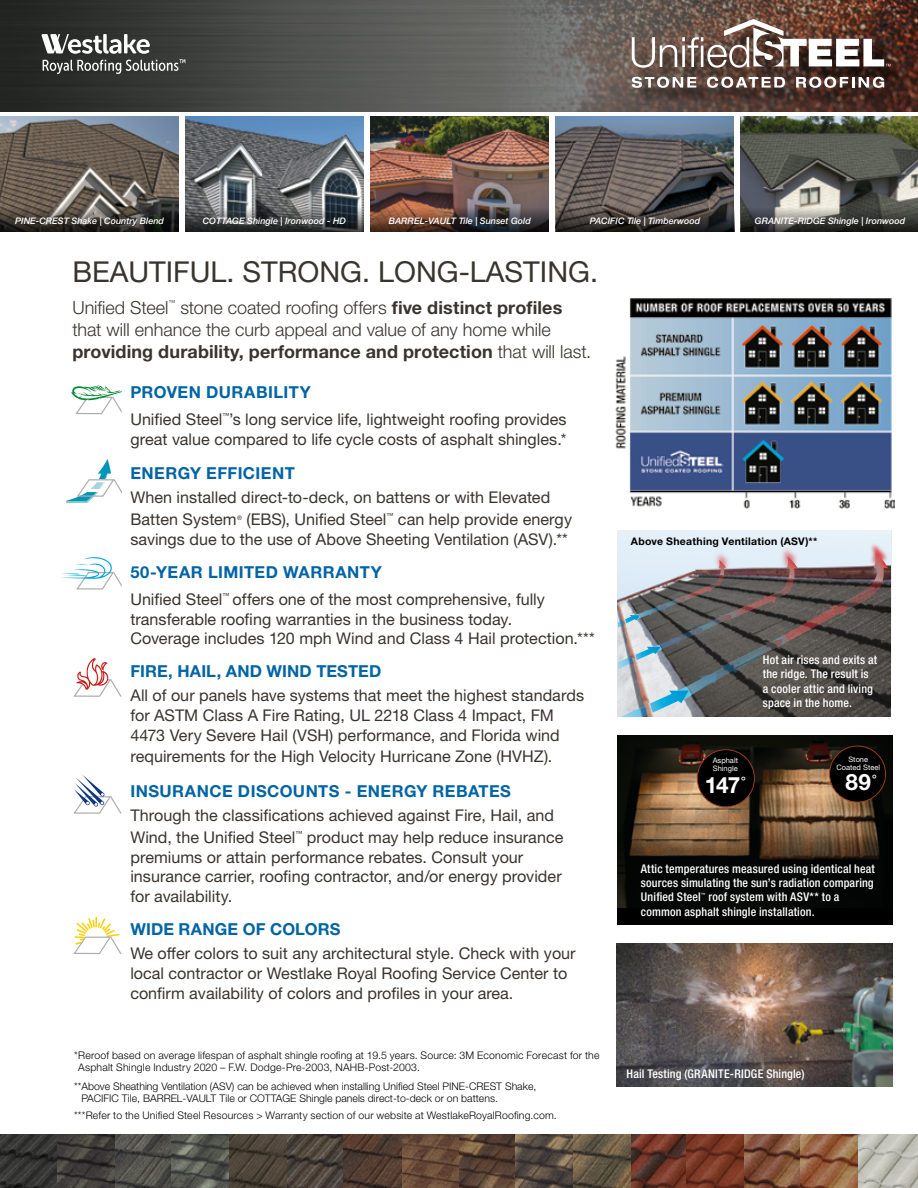
<style>
.page{position:relative;width:918px;height:1188px;background:#fff}
.page>*{position:absolute;margin:0;border:0;box-sizing:border-box;transform-origin:0 0}
.t1{font:28.8px "Helvetica Neue LT Std";color:#39342e}
.t2{font:700 22.5px "Helvetica Neue LT Std";color:#fff}
.t3{font:300 18px/22.2px "Helvetica Neue LT Std";color:#39342e}
.t4{font:700 16.5px "Helvetica Neue LT Std";letter-spacing:.025em;color:#0064a5}
.t5{font:700 16.5px "Helvetica Neue LT Std";letter-spacing:.005em;color:#0064a5}
.t6{font:16.2px/19.8px "Helvetica Neue LT Std";color:#39342e}
.t7{font:500 condensed 12px/14.4px "Helvetica Neue LT Std";letter-spacing:.015em;color:#fff}
.t8{font:300 10.5px/12px "Helvetica Neue LT Std";letter-spacing:.01em;color:#000}
.t9{font:700 10.5px "Helvetica Neue LT Std";letter-spacing:.025em;color:#000}
.t10{font:italic 500 9px "Helvetica Neue LT Std";color:#fff}
.t11{font:7.5px/7.5px "Helvetica Neue LT Std";color:#fff}
.t12{font:7.05px "Helvetica Neue LT Std";color:#39342e}
.t13{font:300 7.05px "Helvetica Neue LT Std";color:#39342e}
.t14{font:6.15px "Helvetica Neue LT Std";color:#39342e}
.t15{font:500 condensed 4.35px "Helvetica Neue LT Std";color:#fff}
.s1{font-weight:700}
</style>
<div class="page">
<img style="left:1px;top:0;width:472px;height:111px">
<img style="left:473px;top:0;width:445px;height:111px">
<img style="left:615px;top:298px;width:279px;height:211px">
<img style="left:618px;top:531px;width:273px;height:186px">
<img style="left:693px;top:538px;width:47px;height:15px">
<img style="left:827px;top:531px;width:64px;height:56px">
<img style="left:748px;top:531px;width:60px;height:22px">
<svg style="left:618px;top:553px;width:270px;height:164px;background:#6b6867"></svg>
<img style="left:618px;top:602px;width:48px;height:115px">
<img style="left:617px;top:943px;width:276px;height:143px">
<div style="left:617px;top:735px;width:276px;height:190px;background:#000"></div>
<img style="left:617px;top:735px;width:275px;height:172px">
<div style="left:697px;top:750px;width:57px;height:57px;background:#000;border-radius:50%"></div>
<div style="left:697px;top:749px;width:58px;height:58px;border:1px solid #9a3b1e;border-radius:50%"></div>
<div style="left:830px;top:746px;width:56px;height:56px;background:#000;border-radius:50%"></div>
<div style="left:829px;top:746px;width:57px;height:57px;border:1px solid #9a3b1e;border-radius:50%"></div>
<svg style="left:61px;top:557px;width:61px;height:33px"></svg>
<svg style="left:73px;top:917px;width:49px;height:37px"></svg>
<svg style="left:71px;top:386px;width:51px;height:28px"></svg>
<svg style="left:66px;top:459px;width:56px;height:44px"></svg>
<svg style="left:73px;top:775px;width:49px;height:39px"></svg>
<svg style="left:73px;top:658px;width:49px;height:39px"></svg>
<img style="left:688px;top:1134px;width:230px;height:54px">
<img style="left:0;top:1134px;width:688px;height:54px">
<svg style="left:42px;top:34px;width:143px;height:40px"></svg>
<img style="left:0;top:117px;width:179px;height:90px">
<img style="left:185px;top:117px;width:179px;height:90px">
<img style="left:371px;top:117px;width:178px;height:90px">
<img style="left:556px;top:117px;width:178px;height:90px">
<img style="left:741px;top:117px;width:177px;height:90px">
<svg style="left:0;top:207px;width:179px;height:24px;background:#3f3c36"></svg>
<svg style="left:371px;top:207px;width:178px;height:24px;background:#553e35"></svg>
<svg style="left:185px;top:207px;width:179px;height:24px;background:#45484a"></svg>
<svg style="left:556px;top:207px;width:178px;height:24px;background:#3a3532"></svg>
<svg style="left:741px;top:207px;width:177px;height:24px;background:#4f504c"></svg>
<div style="left:634px;top:21px;width:275px;height:86px;background:#000;opacity:.75"></div>
<svg style="left:632px;top:77px;width:64px;height:11px"></svg>
<svg style="left:707px;top:77px;width:78px;height:11px"></svg>
<svg style="left:796px;top:77px;width:88px;height:11px"></svg>
<svg style="left:632px;top:19px;width:259px;height:49px"></svg>
<p class="t10" style="left:15px;top:216px;width:150px">PINE-CREST Shake | Country Blend</p>
<p class="t10" style="left:203px;top:216px;width:145px">COTTAGE Shingle | Ironwood - HD</p>
<p class="t10" style="left:389px;top:216px;width:144px">BARREL-VAULT Tile | Sunset Gold</p>
<p class="t10" style="left:590px;top:216px;width:112px">PACIFIC Tile | Timberwood</p>
<p class="t10" style="left:755px;top:216px;width:152px">GRANITE-RIDGE Shingle | Ironwood</p>
<h1 class="t1" style="left:72px;top:255px;width:527px">BEAUTIFUL. STRONG. LONG-LASTING.</h1>
<p class="t3" style="left:72px;top:296px;width:98px">Unified Steel</p>
<p class="t13" style="left:168px;top:298px;width:8px">™</p>
<p class="t3" style="left:72px;top:296px;width:520px;text-indent:108px">stone coated roofing offers <span class="s1">five distinct profiles </span>that will enhance the curb appeal and value of any home while <span class="s1">providing durability, performance and protection</span> that will last.</p>
<p class="t4" style="left:130px;top:382px;width:182px">PROVEN DURABILITY</p>
<p class="t6" style="left:130px;top:409px;width:438px">Unified Steel ’s long service life, lightweight roofing provides</p>
<p class="t12" style="left:222px;top:411px;width:8px">™</p>
<p class="t6" style="left:130px;top:429px;width:438px">great value compared to life cycle costs of asphalt shingles.*</p>
<p class="t4" style="left:130px;top:462px;width:166px">ENERGY EFFICIENT</p>
<p class="t6" style="left:130px;top:485px;width:421px;line-height:22.2px">When installed direct-to-deck, on battens or with Elevated<br>Batten System</p>
<p class="t14" style="left:237px;top:514px;width:6px">®</p>
<p class="t6" style="left:246px;top:509px;width:142px">(EBS), Unified Steel</p>
<p class="t12" style="left:387px;top:511px;width:8px">™</p>
<p class="t6" style="left:130px;top:509px;width:443px;text-align:right">can help provide energy<br>savings due to the use of Above Sheeting Ventilation (ASV).**</p>
<p class="t4" style="left:130px;top:562px;width:253px">50-YEAR LIMITED WARRANTY</p>
<p class="t6" style="left:130px;top:589px;width:94px">Unified Steel</p>
<p class="t12" style="left:222px;top:591px;width:8px">™</p>
<p class="t6" style="left:130px;top:589px;width:466px;text-indent:102px">offers one of the most comprehensive, fully transferable roofing warranties in the business today.<br>Coverage includes 120 mph Wind and Class 4 Hail protection.***</p>
<p class="t5" style="left:130px;top:661px;width:253px">FIRE, HAIL, AND WIND TESTED</p>
<p class="t6" style="left:130px;top:685px;width:455px">All of our panels have systems that meet the highest standards for ASTM Class A Fire Rating, UL 2218 Class 4 Impact, FM 4473 Very Severe Hail (VSH) performance, and Florida wind requirements for the High Velocity Hurricane Zone (HVHZ).</p>
<p class="t4" style="left:130px;top:781px;width:382px">INSURANCE DISCOUNTS - ENERGY REBATES</p>
<p class="t6" style="left:130px;top:804px;width:425px;line-height:22.2px">Through the classifications achieved against Fire, Hail, and<br>Wind, the Unified Steel</p>
<p class="t12" style="left:295px;top:829px;width:8px">™</p>
<p class="t6" style="left:130px;top:827px;width:435px;text-indent:177px">product may help reduce insurance premiums or attain performance rebates. Consult your insurance carrier, roofing contractor, and/or energy provider for availability.</p>
<p class="t5" style="left:130px;top:919px;width:212px">WIDE RANGE OF COLORS</p>
<p class="t6" style="left:130px;top:943px;width:447px">We offer colors to suit any architectural style. Check with your local contractor or Westlake Royal Roofing Service Center to confirm availability of colors and profiles in your area.</p>
<p class="t8" style="left:78px;top:1049px;width:523px;text-indent:-4px">*Reroof based on average lifespan of asphalt shingle roofing at 19.5 years. Source: 3M Economic Forecast for the<br>Asphalt Shingle Industry 2020 – F.W. Dodge-Pre-2003, NAHB-Post-2003.</p>
<p class="t8" style="left:81px;top:1080px;width:456px;text-indent:-7px">**Above Sheathing Ventilation (ASV) can be achieved when installing Unified Steel PINE-CREST Shake,<br>PACIFIC Tile, BARREL-VAULT Tile or COTTAGE Shingle panels direct-to-deck or on battens.</p>
<p class="t8" style="left:74px;top:1109px;width:484px">***Refer to the Unified Steel Resources &gt; Warranty section of our website at WestlakeRoyalRoofing.com.</p>
<p class="t9" style="left:631px;top:535px;width:188px">Above Sheathing Ventilation (ASV)**</p>
<p class="t7" style="left:763px;top:652px;width:116px">Hot air rises and exits at the ridge. The result is<br>a cooler attic and living space in the home.</p>
<p class="t11" style="left:713px;top:757px;width:27px">Asphalt<br>Shingle</p>
<h2 class="t2" style="left:705px;top:771px;width:43px">147<sup>°</sup></h2>
<p class="t11" style="left:837px;top:756px;width:45px;text-align:center">Stone<br>Coated Steel</p>
<h2 class="t2" style="left:845px;top:768px;width:33px">89<sup>°</sup></h2>
<p class="t7" style="left:641px;top:861px;width:236px;text-align:justify">Attic temperatures measured using identical heat sources simulating the sun’s radiation comparing Unified Steel</p>
<p class="t7" style="left:641px;top:890px;width:200px;text-indent:67px">roof system with ASV** to a common asphalt shingle installation.</p>
<p class="t15" style="left:701px;top:892px;width:6px">™</p>
<p class="t7" style="left:627px;top:1066px;width:179px">Hail Testing (GRANITE-RIDGE Shingle)</p>
</div>
